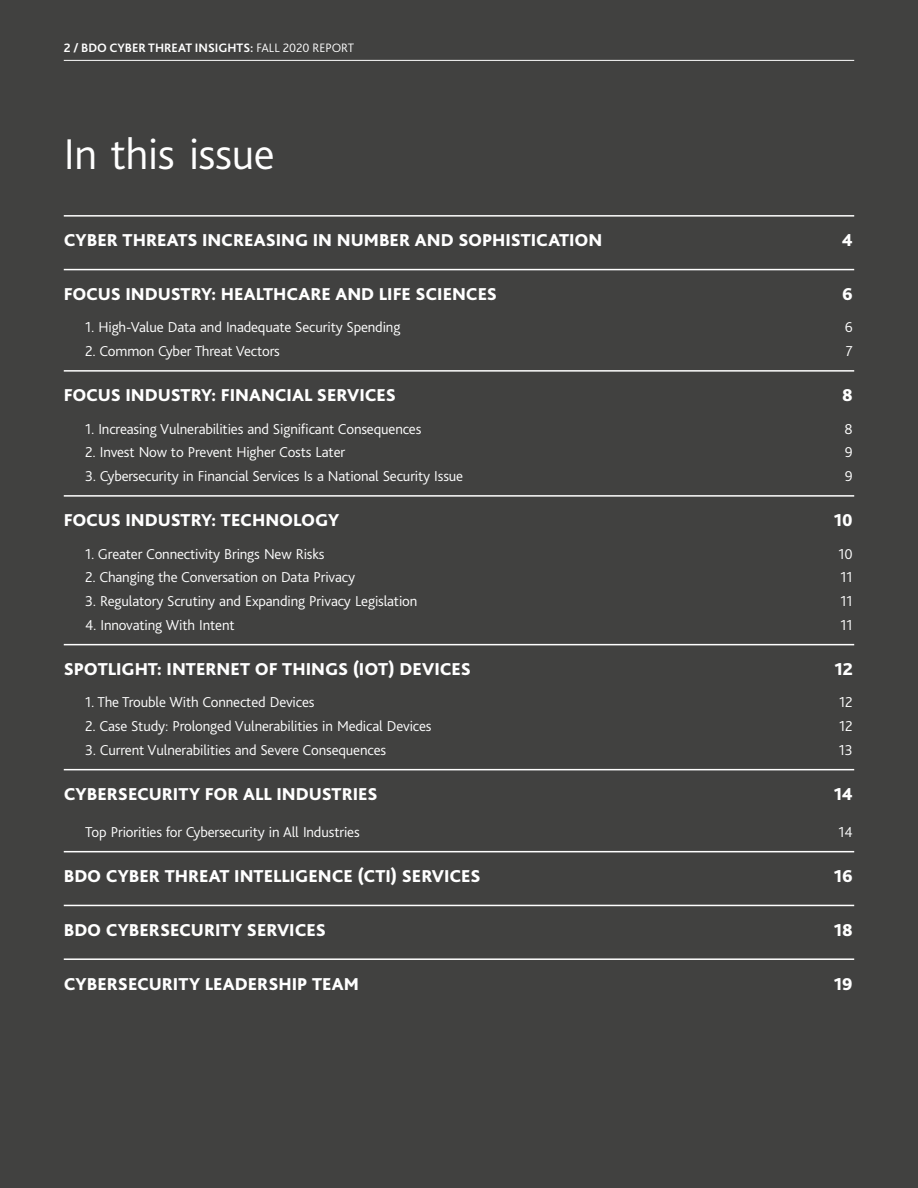
<style>
.page{position:relative;width:918px;height:1188px;background:#414140}
.page>*{position:absolute;margin:0;border:0;box-sizing:border-box;transform-origin:0 0}
.Main_Body_Headings{font:300 45px "Bliss Pro";letter-spacing:-.01em;color:#fff}
.t1{font:800 18px "Bliss Pro";color:#fff}
.t2{font:300 15px "Bliss Pro";letter-spacing:-.01em;color:#fff}
.t3{font:700 12.75px "Bliss Pro";color:#fff}
.s1{font-weight:300}
</style>
<div class="page">
<hr style="left:64px;top:215px;width:790px;height:2px;background:#fff">
<hr style="left:64px;top:269px;width:790px;height:1px;background:#fff">
<hr style="left:64px;top:370px;width:790px;height:2px;background:#fff">
<hr style="left:64px;top:495px;width:790px;height:2px;background:#fff">
<hr style="left:64px;top:644px;width:790px;height:1px;background:#fff">
<hr style="left:64px;top:769px;width:790px;height:1px;background:#fff">
<hr style="left:64px;top:851px;width:790px;height:1px;background:#fff">
<hr style="left:64px;top:905px;width:790px;height:1px;background:#fff">
<hr style="left:64px;top:958px;width:790px;height:2px;background:#fff">
<hr style="left:64px;top:60px;width:790px;height:1px;background:#fff">
<p class="t3" style="left:64px;top:40px;width:292px">2 / BDO CYBER THREAT INSIGHTS: <span class="s1">FALL 2020 REPORT</span></p>
<p class="Main_Body_Headings" style="left:64px;top:126px;width:213px">In this issue</p>
<p class="t1" style="left:64px;top:229px;width:540px">CYBER THREATS INCREASING IN NUMBER AND SOPHISTICATION</p>
<p class="t1" style="left:842px;top:229px;width:13px">4</p>
<p class="t1" style="left:64px;top:283px;width:435px">FOCUS INDUSTRY: HEALTHCARE AND LIFE SCIENCES</p>
<p class="t1" style="left:842px;top:283px;width:12px">6</p>
<p class="t2" style="left:85px;top:318px;width:317px">1. High-Value Data and Inadequate Security Spending</p>
<p class="t2" style="left:845px;top:318px;width:10px">6</p>
<p class="t2" style="left:85px;top:342px;width:196px">2. Common Cyber Threat Vectors</p>
<p class="t2" style="left:846px;top:342px;width:9px">7</p>
<p class="t1" style="left:64px;top:384px;width:334px">FOCUS INDUSTRY: FINANCIAL SERVICES</p>
<p class="t1" style="left:842px;top:384px;width:12px">8</p>
<p class="t2" style="left:85px;top:419px;width:338px">1. Increasing Vulnerabilities and Significant Consequences</p>
<p class="t2" style="left:845px;top:419px;width:10px">8</p>
<p class="t2" style="left:85px;top:443px;width:262px">2. Invest Now to Prevent Higher Costs Later</p>
<p class="t2" style="left:845px;top:443px;width:9px">9</p>
<p class="t2" style="left:85px;top:467px;width:380px">3. Cybersecurity in Financial Services Is a National Security Issue</p>
<p class="t2" style="left:845px;top:467px;width:9px">9</p>
<p class="t1" style="left:64px;top:509px;width:277px">FOCUS INDUSTRY: TECHNOLOGY</p>
<p class="t1" style="left:834px;top:509px;width:20px">10</p>
<p class="t2" style="left:85px;top:544px;width:241px">1. Greater Connectivity Brings New Risks</p>
<p class="t2" style="left:839px;top:544px;width:16px">10</p>
<p class="t2" style="left:85px;top:568px;width:272px">2. Changing the Conversation on Data Privacy</p>
<p class="t2" style="left:841px;top:568px;width:14px">11</p>
<p class="t2" style="left:85px;top:592px;width:334px">3. Regulatory Scrutiny and Expanding Privacy Legislation</p>
<p class="t2" style="left:841px;top:592px;width:14px">11</p>
<p class="t2" style="left:85px;top:616px;width:151px">4. Innovating With Intent</p>
<p class="t2" style="left:841px;top:616px;width:14px">11</p>
<p class="t1" style="left:64px;top:658px;width:409px">SPOTLIGHT: INTERNET OF THINGS (IOT) DEVICES</p>
<p class="t1" style="left:834px;top:658px;width:20px">12</p>
<p class="t2" style="left:85px;top:693px;width:231px">1. The Trouble With Connected Devices</p>
<p class="t2" style="left:839px;top:693px;width:15px">12</p>
<p class="t2" style="left:85px;top:717px;width:348px">2. Case Study: Prolonged Vulnerabilities in Medical Devices</p>
<p class="t2" style="left:839px;top:717px;width:15px">12</p>
<p class="t2" style="left:85px;top:741px;width:303px">3. Current Vulnerabilities and Severe Consequences</p>
<p class="t2" style="left:839px;top:741px;width:15px">13</p>
<p class="t1" style="left:64px;top:783px;width:315px">CYBERSECURITY FOR ALL INDUSTRIES</p>
<p class="t1" style="left:834px;top:783px;width:21px">14</p>
<p class="t2" style="left:85px;top:823px;width:276px">Top Priorities for Cybersecurity in All Industries</p>
<p class="t2" style="left:839px;top:823px;width:16px">14</p>
<p class="t1" style="left:64px;top:865px;width:418px">BDO CYBER THREAT INTELLIGENCE (CTI) SERVICES</p>
<p class="t1" style="left:834px;top:865px;width:20px">16</p>
<p class="t1" style="left:64px;top:919px;width:264px">BDO CYBERSECURITY SERVICES</p>
<p class="t1" style="left:834px;top:919px;width:20px">18</p>
<p class="t1" style="left:64px;top:973px;width:297px">CYBERSECURITY LEADERSHIP TEAM</p>
<p class="t1" style="left:834px;top:973px;width:20px">19</p>
</div>
